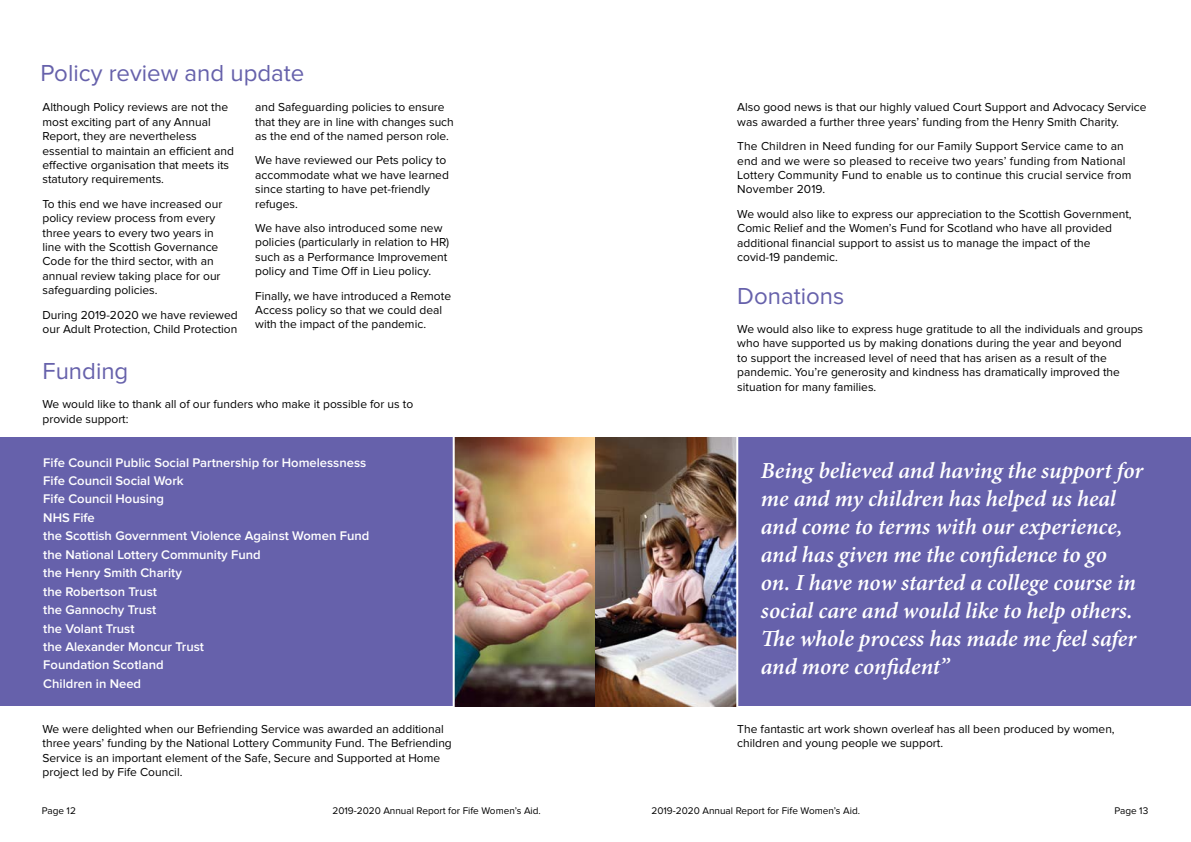
<style>
.page{position:relative;width:1191px;height:842px;background:#fff}
.page>*{position:absolute;margin:0;border:0;box-sizing:border-box;transform-origin:0 0}
.t1{font:24px "Proxima Nova";color:#6661ab}
.t2{font:italic 600 23px/28px "Minion Pro";letter-spacing:-.005em;color:#fff}
.t3{font:600 13px/18.4px "Proxima Nova";color:#fff}
.t4{font:12px/14.4px "Proxima Nova";color:#000}
.t5{font:10px "Proxima Nova";color:#000}
</style>
<div class="page">
<img style="left:455px;top:438px;width:281px;height:268px">
<div style="left:0;top:438px;width:454px;height:268px;background:#6661ab"></div>
<div style="left:737px;top:438px;width:454px;height:268px;background:#6661ab"></div>
<hr style="left:453px;top:435px;width:2px;height:276px;background:#fff">
<hr style="left:736px;top:433px;width:2px;height:277px;background:#fff">
<h1 class="t1" style="left:41px;top:59px;width:265px">Policy review and update</h1>
<p class="t4" style="left:255px;top:100px;width:200px">and Safeguarding policies to ensure that they are in line with changes such as the end of the named person role.</p>
<p class="t4" style="left:255px;top:153px;width:195px">We have reviewed our Pets policy to accommodate what we have learned since starting to have pet-friendly refuges.</p>
<p class="t4" style="left:255px;top:221px;width:196px">We have also introduced some new policies (particularly in relation to HR) such as a Performance Improvement policy and Time Off in Lieu policy.</p>
<p class="t4" style="left:255px;top:289px;width:197px">Finally, we have introduced a Remote<br>Access policy so that we could deal with the impact of the pandemic.</p>
<h1 class="t1" style="left:43px;top:358px;width:87px">Funding</h1>
<p class="t4" style="left:43px;top:397px;width:372px">We would like to thank all of our funders who make it possible for us to provide support:</p>
<p class="t4" style="left:43px;top:100px;width:193px">Although Policy reviews are not the most exciting part of any Annual Report, they are nevertheless essential to maintain an efficient and effective organisation that meets its statutory requirements.</p>
<p class="t4" style="left:43px;top:197px;width:181px">To this end we have increased our policy review process from every three years to every two years in line with the Scottish Governance<br>Code for the third sector, with an annual review taking place for our safeguarding policies.</p>
<p class="t4" style="left:43px;top:308px;width:197px">During 2019-2020 we have reviewed our Adult Protection, Child Protection</p>
<p class="t3" style="left:43px;top:453px;width:327px">Fife Council Public Social Partnership for Homelessness<br>Fife Council Social Work<br>Fife Council Housing<br>NHS Fife<br>the Scottish Government Violence Against Women Fund the National Lottery Community Fund<br>the Henry Smith Charity<br>the Robertson Trust<br>the Gannochy Trust<br>the Volant Trust<br>the Alexander Moncur Trust<br>Foundation Scotland<br>Children in Need</p>
<p class="t4" style="left:43px;top:722px;width:411px">We were delighted when our Befriending Service was awarded an additional three years’ funding by the National Lottery Community Fund. The Befriending Service is an important element of the Safe, Secure and Supported at Home project led by Fife Council.</p>
<p class="t4" style="left:737px;top:100px;width:411px">Also good news is that our highly valued Court Support and Advocacy Service was awarded a further three years’ funding from the Henry Smith Charity.</p>
<p class="t4" style="left:737px;top:139px;width:396px">The Children in Need funding for our Family Support Service came to an end and we were so pleased to receive two years’ funding from National Lottery Community Fund to enable us to continue this crucial service from November 2019.</p>
<p class="t4" style="left:737px;top:207px;width:396px">We would also like to express our appreciation to the Scottish Government, Comic Relief and the Women’s Fund for Scotland who have all provided additional financial support to assist us to manage the impact of the covid-19 pandemic.</p>
<h1 class="t1" style="left:737px;top:282px;width:108px">Donations</h1>
<p class="t4" style="left:737px;top:322px;width:407px">We would also like to express huge gratitude to all the individuals and groups who have supported us by making donations during the year and beyond<br>to support the increased level of need that has arisen as a result of the pandemic. You’re generosity and kindness has dramatically improved the situation for many families.</p>
<p class="t2" style="left:761px;top:457px;width:384px">Being believed and having the support for me and my children has helped us heal and come to terms with our experience, and has given me the confidence to go<br>on. I have now started a college course in social care and would like to help others.<br>The whole process has made me feel safer and more confident”</p>
<p class="t4" style="left:737px;top:722px;width:379px">The fantastic art work shown overleaf has all been produced by women, children and young people we support.</p>
<p class="t5" style="left:42px;top:805px;width:36px">Page 12</p>
<p class="t5" style="left:332px;top:805px;width:210px">2019-2020 Annual Report for Fife Women’s Aid.</p>
<p class="t5" style="left:651px;top:805px;width:210px">2019-2020 Annual Report for Fife Women’s Aid.</p>
<p class="t5" style="left:1114px;top:805px;width:35px">Page 13</p>
</div>
